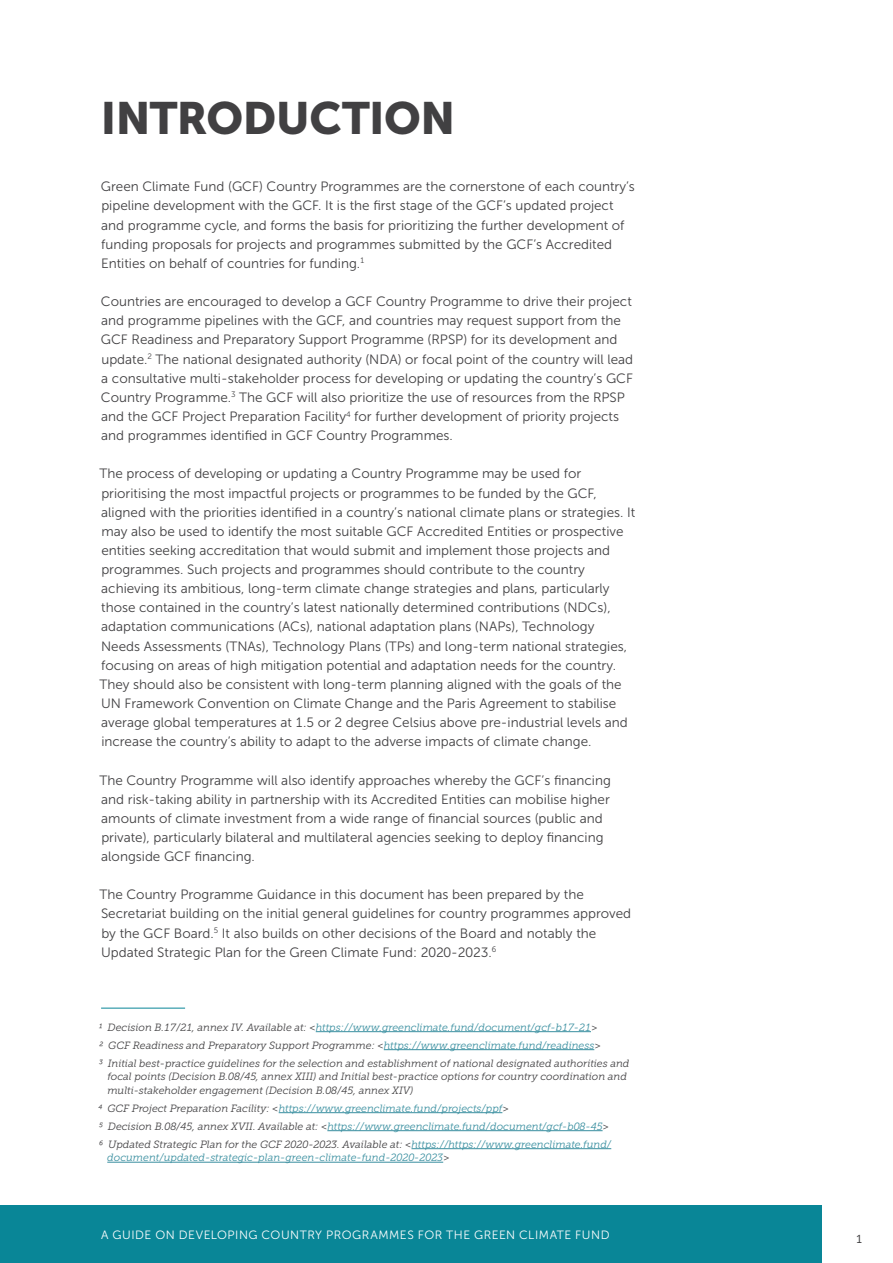
<style>
.page{position:relative;width:893px;height:1263px;background:#fff}
.page>*{position:absolute;margin:0;border:0;box-sizing:border-box;transform-origin:0 0}
.t1{font:45px "Museo Sans 900";letter-spacing:-.01em;color:#414042}
.t2{font:15px "Museo Sans Cond 300";color:#414042}
.t3{font:13.5px/19.2px "Museo Sans 300";color:#414042}
.t4{font:12px "Museo Sans 300";letter-spacing:.045em;color:#fff}
.t5{font:italic 10.5px/18px "Museo Slab 300";color:#414042}
.t6{font:italic 10.5px/18px "Museo Slab 300";color:#388e9f}
.s1{color:#388e9f}
.s2{color:#414042}
</style>
<div class="page">
<div style="left:0;top:1205px;width:821px;height:58px;background:#098697"></div>
<hr style="left:0;top:0;width:1px;height:1263px;background:#098697">
<hr style="left:0;top:1205px;width:1px;height:58px;background:#d4e6e4">
<hr style="left:101px;top:1008px;width:84px;height:1px;background:#098697">
<hr style="left:316px;top:1031px;width:275px;height:1px;background:#388e9f">
<hr style="left:384px;top:1049px;width:210px;height:1px;background:#388e9f">
<hr style="left:279px;top:1112px;width:223px;height:1px;background:#388e9f">
<hr style="left:327px;top:1130px;width:276px;height:1px;background:#388e9f">
<hr style="left:411px;top:1148px;width:200px;height:1px;background:#388e9f">
<hr style="left:107px;top:1162px;width:336px;height:1px;background:#388e9f">
<h1 class="t1" style="left:101px;top:93px;width:356px">INTRODUCTION</h1>
<p class="t3" style="left:101px;top:177px;width:536px">Green Climate Fund (GCF) Country Programmes are the cornerstone of each country’s pipeline development with the GCF. It is the first stage of the GCF’s updated project and programme cycle, and forms the basis for prioritizing the further development of funding proposals for projects and programmes submitted by the GCF’s Accredited Entities on behalf of countries for funding.<sup>1</sup></p>
<p class="t3" style="left:101px;top:292px;width:534px">Countries are encouraged to develop a GCF Country Programme to drive their project and programme pipelines with the GCF, and countries may request support from the GCF Readiness and Preparatory Support Programme (RPSP) for its development and update.<sup>2</sup> The national designated authority (NDA) or focal point of the country will lead a consultative multi-stakeholder process for developing or updating the country’s GCF Country Programme.<sup>3</sup> The GCF will also prioritize the use of resources from the RPSP and the GCF Project Preparation Facility<sup>4</sup> for further development of priority projects and programmes identified in GCF Country Programmes.</p>
<p class="t3" style="left:99px;top:464px;width:537px">The process of developing or updating a Country Programme may be used for prioritising the most impactful projects or programmes to be funded by the GCF, aligned with the priorities identified in a country’s national climate plans or strategies. It may also be used to identify the most suitable GCF Accredited Entities or prospective entities seeking accreditation that would submit and implement those projects and programmes. Such projects and programmes should contribute to the country achieving its ambitious, long-term climate change strategies and plans, particularly those contained in the country’s latest nationally determined contributions (NDCs), adaptation communications (ACs), national adaptation plans (NAPs), Technology<br>Needs Assessments (TNAs), Technology Plans (TPs) and long-term national strategies, focusing on areas of high mitigation potential and adaptation needs for the country.<br>They should also be consistent with long-term planning aligned with the goals of the UN Framework Convention on Climate Change and the Paris Agreement to stabilise average global temperatures at 1.5 or 2 degree Celsius above pre-industrial levels and increase the country’s ability to adapt to the adverse impacts of climate change.</p>
<p class="t3" style="left:99px;top:770px;width:513px">The Country Programme will also identify approaches whereby the GCF’s financing and risk-taking ability in partnership with its Accredited Entities can mobilise higher amounts of climate investment from a wide range of financial sources (public and private), particularly bilateral and multilateral agencies seeking to deploy financing alongside GCF financing.</p>
<p class="t3" style="left:99px;top:885px;width:533px">The Country Programme Guidance in this document has been prepared by the Secretariat building on the initial general guidelines for country programmes approved by the GCF Board.<sup>5</sup> It also builds on other decisions of the Board and notably the Updated Strategic Plan for the Green Climate Fund: 2020-2023.<sup>6</sup></p>
<p class="t5" style="left:99px;top:1018px;width:532px">1 Decision B.17/21, annex IV. Available at: &lt;<span class="s1">https://www.greenclimate.fund/document/gcf-b17-21</span>&gt;<br>2 GCF Readiness and Preparatory Support Programme: &lt;<span class="s1">https://www.greenclimate.fund/readiness</span>&gt;<br>3 Initial best-practice guidelines for the selection and establishment of national designated authorities and</p>
<p class="t5" style="left:107px;top:1070px;width:521px;line-height:13.5px">focal points (Decision B.08/45, annex XIII) and Initial best-practice options for country coordination and multi-stakeholder engagement (Decision B.08/45, annex XIV)</p>
<p class="t6" style="left:98px;top:1099px;width:515px"><span class="s2">4 GCF Project Preparation Facility: &lt;</span>https://www.greenclimate.fund/projects/ppf<span class="s2">&gt;<br>5 Decision B.08/45, annex XVII. Available at: &lt;</span>https://www.greenclimate.fund/document/gcf-b08-45<span class="s2">&gt;<br>6 Updated Strategic Plan for the GCF 2020-2023. Available at: &lt;</span>https://https://www.greenclimate.fund/</p>
<p class="t6" style="left:107px;top:1148px;width:344px">document/updated-strategic-plan-green-climate-fund-2020-2023<span class="s2">&gt;</span></p>
<p class="t4" style="left:101px;top:1228px;width:510px">A GUIDE ON DEVELOPING COUNTRY PROGRAMMES FOR THE GREEN CLIMATE FUND</p>
<p class="t2" style="left:856px;top:1230px;width:7px">1</p>
</div>
